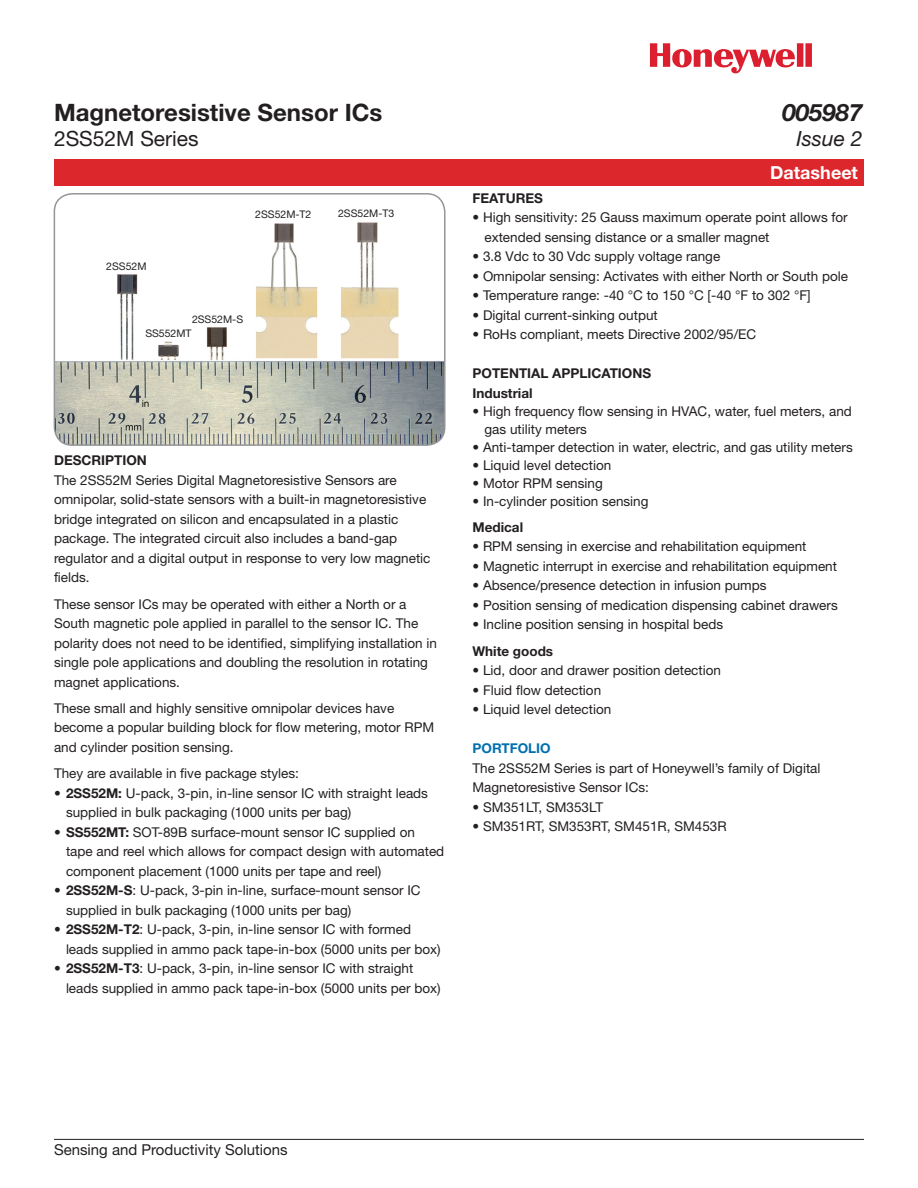
<style>
.page{position:relative;width:918px;height:1188px;background:#fff}
.page>*{position:absolute;margin:0;border:0;box-sizing:border-box;transform-origin:0 0}
.t1{font:700 24px "Helvetica Neue LT Std";color:#231f20}
.t2{font:italic 700 24px "Helvetica Neue LT Std";color:#231f20}
.t3{font:21px "Helvetica Neue LT Std";color:#231f20}
.t4{font:italic 21px "Helvetica Neue LT Std";color:#231f20}
.t5{font:700 18px "Helvetica Neue LT Std";color:#fff}
.t6{font:15px "Helvetica Neue LT Std";color:#231f20}
.text_bullets_-_first{font:13.5px/19.5px "Helvetica Neue LT Std";color:#231f20}
.subhead_-_caps_-_11{font:700 13.5px "Helvetica Neue LT Std";color:#231f20}
.t7{font:700 13.5px "Helvetica Neue LT Std";color:#006faf}
.t8{font:10.5px "Helvetica Neue LT Std";color:#231f20}
.s1{font-weight:700}
</style>
<div class="page">
<img style="left:54px;top:222px;width:389px;height:223px">
<div style="left:54px;top:193px;width:392px;height:253px;border:2px solid #939598;border-radius:18px"></div>
<svg style="left:650px;top:43px;width:162px;height:30px"></svg>
<div style="left:54px;top:159px;width:810px;height:27px;background:#dc272d"></div>
<hr style="left:54px;top:1139px;width:810px;height:1px;background:#231f20">
<p class="t1" style="left:54px;top:97px;width:330px">Magnetoresistive Sensor ICs</p>
<p class="t3" style="left:54px;top:126px;width:146px">2SS52M Series</p>
<p class="t8" style="left:106px;top:260px;width:42px">2SS52M</p>
<p class="t8" style="left:255px;top:208px;width:58px">2SS52M-T2</p>
<p class="t8" style="left:338px;top:207px;width:58px">2SS52M-T3</p>
<p class="t8" style="left:192px;top:313px;width:53px">2SS52M-S</p>
<p class="t8" style="left:145px;top:327px;width:48px">SS552MT</p>
<p class="subhead_-_caps_-_11" style="left:54px;top:452px;width:94px">DESCRIPTION</p>
<p class="text_bullets_-_first" style="left:54px;top:470px;width:378px">The 2SS52M Series Digital Magnetoresistive Sensors are omnipolar, solid-state sensors with a built-in magnetoresistive bridge integrated on silicon and encapsulated in a plastic package. The integrated circuit also includes a band-gap regulator and a digital output in response to very low magnetic fields.</p>
<p class="text_bullets_-_first" style="left:54px;top:594px;width:385px">These sensor ICs may be operated with either a North or a South magnetic pole applied in parallel to the sensor IC. The polarity does not need to be identified, simplifying installation in single pole applications and doubling the resolution in rotating magnet applications.</p>
<p class="text_bullets_-_first" style="left:54px;top:698px;width:382px">These small and highly sensitive omnipolar devices have become a popular building block for flow metering, motor RPM</p>
<p class="text_bullets_-_first" style="left:54px;top:737px;width:181px">and cylinder position sensing.</p>
<p class="text_bullets_-_first" style="left:54px;top:763px;width:247px">They are available in five package styles:</p>
<p class="text_bullets_-_first" style="left:66px;top:783px;width:364px;text-indent:-12px">• <span class="s1">2SS52M:</span> U-pack, 3-pin, in-line sensor IC with straight leads supplied in bulk packaging (1000 units per bag)</p>
<p class="text_bullets_-_first" style="left:66px;top:822px;width:380px;text-indent:-12px">• <span class="s1">SS552MT:</span> SOT-89B surface-mount sensor IC supplied on tape and reel which allows for compact design with automated component placement (1000 units per tape and reel)</p>
<p class="text_bullets_-_first" style="left:66px;top:880px;width:356px;text-indent:-12px">• <span class="s1">2SS52M-S</span>: U-pack, 3-pin in-line, surface-mount sensor IC supplied in bulk packaging (1000 units per bag)</p>
<p class="text_bullets_-_first" style="left:66px;top:919px;width:376px;text-indent:-12px">• <span class="s1">2SS52M-T2</span>: U-pack, 3-pin, in-line sensor IC with formed leads supplied in ammo pack tape-in-box (5000 units per box)</p>
<p class="text_bullets_-_first" style="left:66px;top:958px;width:376px;text-indent:-12px">• <span class="s1">2SS52M-T3</span>: U-pack, 3-pin, in-line sensor IC with straight leads supplied in ammo pack tape-in-box (5000 units per box)</p>
<p class="t2" style="left:782px;top:98px;width:82px">005987</p>
<p class="t4" style="left:796px;top:126px;width:68px">Issue 2</p>
<p class="t5" style="left:770px;top:161px;width:89px">Datasheet</p>
<p class="subhead_-_caps_-_11" style="left:472px;top:190px;width:72px">FEATURES</p>
<p class="text_bullets_-_first" style="left:484px;top:207px;width:365px;text-indent:-12px">• High sensitivity: 25 Gauss maximum operate point allows for extended sensing distance or a smaller magnet</p>
<p class="text_bullets_-_first" style="left:472px;top:246px;width:249px">• 3.8 Vdc to 30 Vdc supply voltage range</p>
<p class="text_bullets_-_first" style="left:472px;top:266px;width:377px">• Omnipolar sensing: Activates with either North or South pole</p>
<p class="text_bullets_-_first" style="left:472px;top:285px;width:340px">• Temperature range: -40 °C to 150 °C [-40 °F to 302 °F]</p>
<p class="text_bullets_-_first" style="left:472px;top:305px;width:187px">• Digital current-sinking output</p>
<p class="text_bullets_-_first" style="left:472px;top:324px;width:285px">• RoHs compliant, meets Directive 2002/95/EC</p>
<p class="subhead_-_caps_-_11" style="left:472px;top:365px;width:180px">POTENTIAL APPLICATIONS</p>
<p class="subhead_-_caps_-_11" style="left:472px;top:385px;width:62px">Industrial</p>
<p class="text_bullets_-_first" style="left:484px;top:402px;width:369px;line-height:18px;text-indent:-12px">• High frequency flow sensing in HVAC, water, fuel meters, and gas utility meters</p>
<p class="text_bullets_-_first" style="left:472px;top:437px;width:382px">• Anti-tamper detection in water, electric, and gas utility meters</p>
<p class="text_bullets_-_first" style="left:472px;top:455px;width:140px">• Liquid level detection</p>
<p class="text_bullets_-_first" style="left:472px;top:473px;width:132px">• Motor RPM sensing</p>
<p class="text_bullets_-_first" style="left:472px;top:491px;width:178px">• In-cylinder position sensing</p>
<p class="subhead_-_caps_-_11" style="left:472px;top:519px;width:52px">Medical</p>
<p class="text_bullets_-_first" style="left:472px;top:537px;width:336px">• RPM sensing in exercise and rehabilitation equipment</p>
<p class="text_bullets_-_first" style="left:472px;top:556px;width:366px">• Magnetic interrupt in exercise and rehabilitation equipment</p>
<p class="text_bullets_-_first" style="left:472px;top:576px;width:296px">• Absence/presence detection in infusion pumps</p>
<p class="text_bullets_-_first" style="left:472px;top:595px;width:367px">• Position sensing of medication dispensing cabinet drawers</p>
<p class="text_bullets_-_first" style="left:472px;top:615px;width:252px">• Incline position sensing in hospital beds</p>
<p class="subhead_-_caps_-_11" style="left:472px;top:643px;width:82px">White goods</p>
<p class="text_bullets_-_first" style="left:472px;top:660px;width:250px">• Lid, door and drawer position detection</p>
<p class="text_bullets_-_first" style="left:472px;top:680px;width:130px">• Fluid flow detection</p>
<p class="text_bullets_-_first" style="left:472px;top:699px;width:140px">• Liquid level detection</p>
<p class="t7" style="left:472px;top:740px;width:80px">PORTFOLIO</p>
<p class="text_bullets_-_first" style="left:472px;top:758px;width:350px">The 2SS52M Series is part of Honeywell’s family of Digital<br>Magnetoresistive Sensor ICs:</p>
<p class="text_bullets_-_first" style="left:472px;top:797px;width:132px">• SM351LT, SM353LT</p>
<p class="text_bullets_-_first" style="left:472px;top:816px;width:256px">• SM351RT, SM353RT, SM451R, SM453R</p>
<p class="t6" style="left:54px;top:1140px;width:235px">Sensing and Productivity Solutions</p>
</div>
